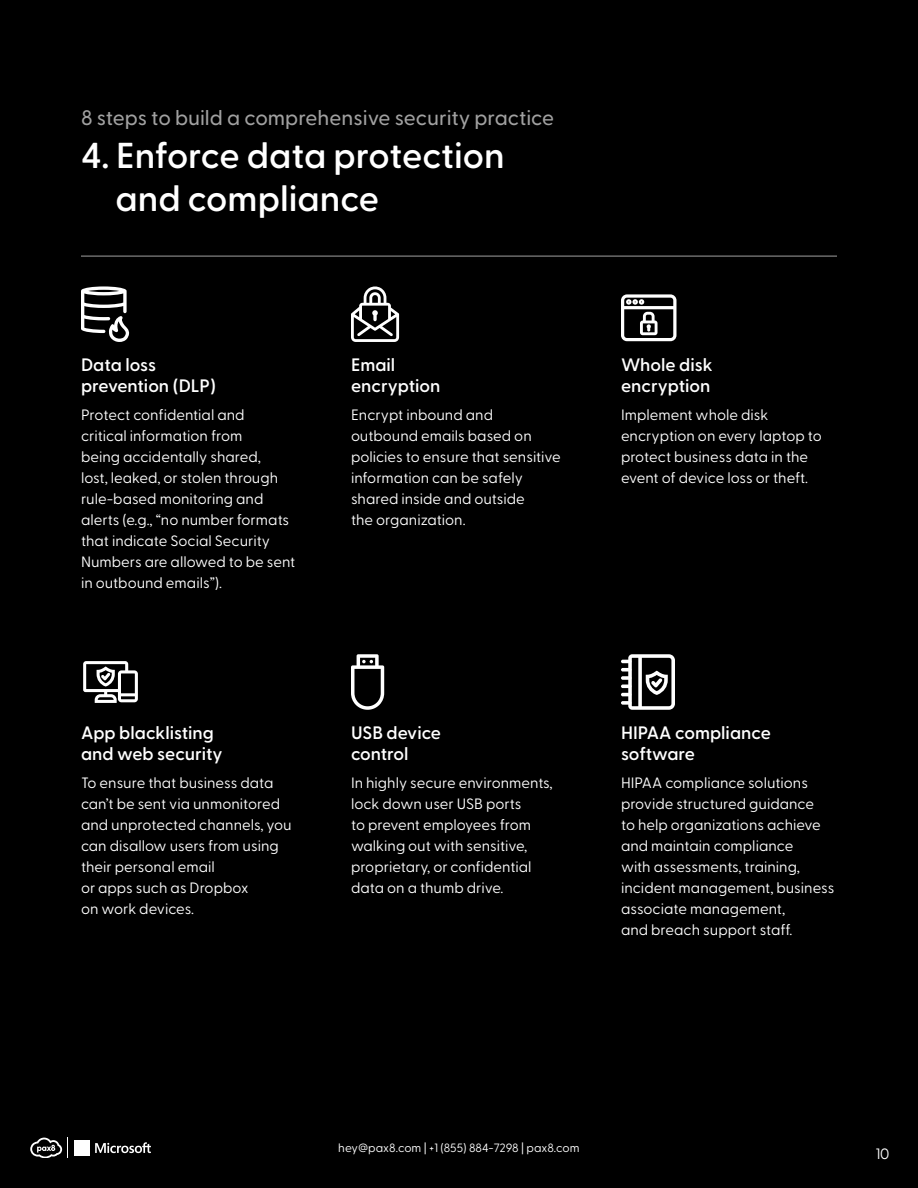
<style>
.page{position:relative;width:918px;height:1188px;background:#000}
.page>*{position:absolute;margin:0;border:0;box-sizing:border-box;transform-origin:0 0}
.t1{font:600 36px/43.2px "Greycliff CF";color:#fff}
.t2{font:500 21px "Greycliff CF";color:#a1a1a1}
.t3{font:600 18px/21px "Greycliff CF";color:#fff}
.t4{font:15px/21px "Greycliff CF";color:#fff}
.t5{font:12px "Greycliff CF";color:#fff}
</style>
<div class="page">
<svg style="left:30px;top:1138px;width:38px;height:20px"></svg>
<svg style="left:95px;top:1142px;width:56px;height:11px"></svg>
<div style="left:74px;top:1140px;width:8px;height:8px;background:#fff"></div>
<div style="left:82px;top:1140px;width:8px;height:8px;background:#fff"></div>
<div style="left:74px;top:1148px;width:8px;height:8px;background:#fff"></div>
<div style="left:82px;top:1148px;width:8px;height:8px;background:#fff"></div>
<hr style="left:81px;top:256px;width:756px;height:1px;background:#a1a1a1">
<svg style="left:81px;top:286px;width:48px;height:56px"></svg>
<svg style="left:351px;top:286px;width:48px;height:56px"></svg>
<svg style="left:621px;top:294px;width:55px;height:47px"></svg>
<svg style="left:83px;top:661px;width:55px;height:42px"></svg>
<svg style="left:351px;top:654px;width:33px;height:56px"></svg>
<svg style="left:621px;top:654px;width:54px;height:56px"></svg>
<h2 class="t2" style="left:81px;top:102px;width:475px">8 steps to build a comprehensive security practice</h2>
<h1 class="t1" style="left:115px;top:132px;width:391px;text-indent:-34px">4. Enforce data protection and compliance</h1>
<p class="t3" style="left:81px;top:353px;width:136px">Data loss prevention (DLP)</p>
<p class="t4" style="left:81px;top:403px;width:216px">Protect confidential and<br>critical information from<br>being accidentally shared,<br>lost, leaked, or stolen through rule-based monitoring and alerts (e.g., “no number formats that indicate Social Security<br>Numbers are allowed to be sent in outbound emails”).</p>
<p class="t3" style="left:81px;top:721px;width:143px">App blacklisting and web security</p>
<p class="t4" style="left:81px;top:771px;width:212px">To ensure that business data can’t be sent via unmonitored and unprotected channels, you can disallow users from using their personal email<br>or apps such as Dropbox<br>on work devices.</p>
<p class="t3" style="left:351px;top:353px;width:91px">Email encryption</p>
<p class="t4" style="left:351px;top:403px;width:211px">Encrypt inbound and outbound emails based on policies to ensure that sensitive information can be safely shared inside and outside<br>the organization.</p>
<p class="t3" style="left:351px;top:721px;width:92px">USB device control</p>
<p class="t4" style="left:351px;top:771px;width:203px">In highly secure environments, lock down user USB ports<br>to prevent employees from walking out with sensitive, proprietary, or confidential data on a thumb drive.</p>
<p class="t3" style="left:621px;top:353px;width:93px">Whole disk encryption</p>
<p class="t4" style="left:621px;top:403px;width:202px">Implement whole disk encryption on every laptop to protect business data in the event of device loss or theft.</p>
<p class="t3" style="left:621px;top:721px;width:151px">HIPAA compliance software</p>
<p class="t4" style="left:621px;top:771px;width:215px">HIPAA compliance solutions provide structured guidance<br>to help organizations achieve and maintain compliance<br>with assessments, training, incident management, business associate management,<br>and breach support staff.</p>
<p class="t5" style="left:338px;top:1139px;width:243px">hey@pax8.com | +1 (855) 884-7298 | pax8.com</p>
<p class="t4" style="left:876px;top:1142px;width:15px">10</p>
</div>
